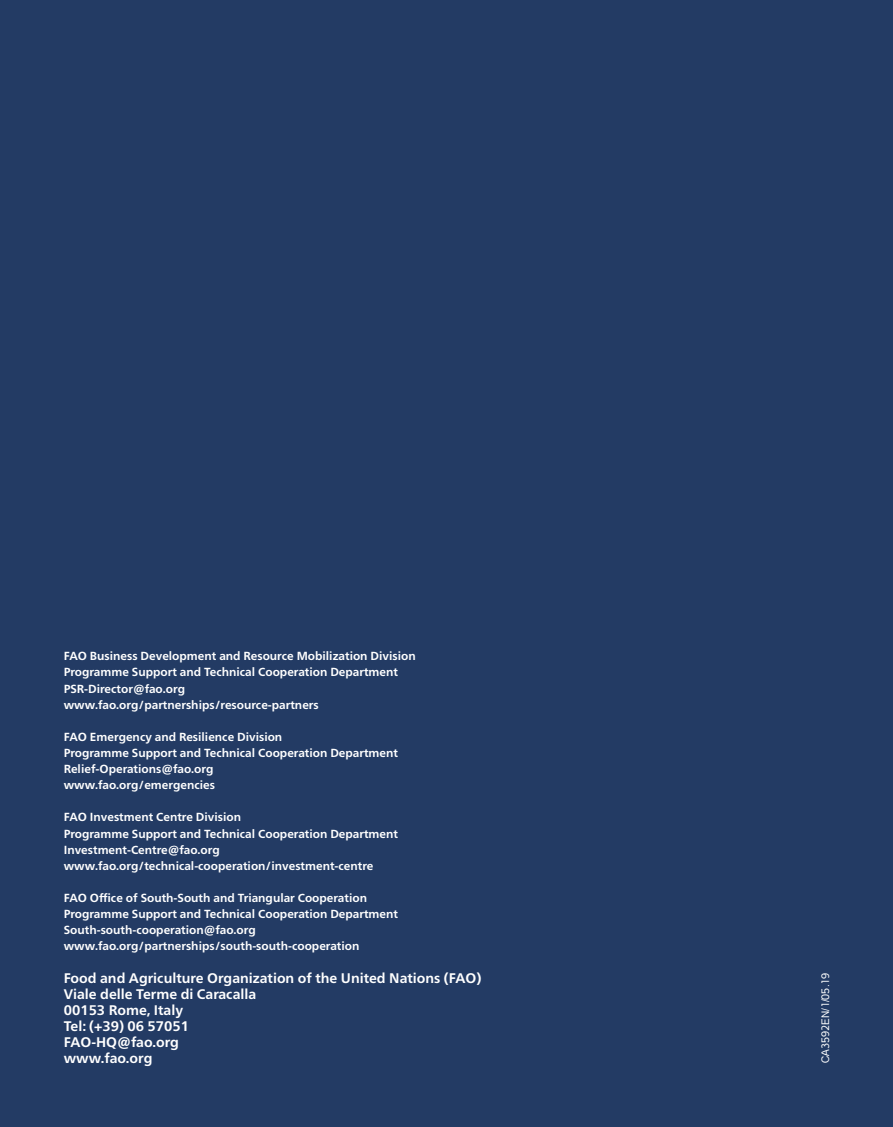
<style>
.page{position:relative;width:893px;height:1127px;background:#233b64}
.page>*{position:absolute;margin:0;border:0;box-sizing:border-box;transform-origin:0 0}
.t1{font:700 13.95px "Frutiger Neue LTCYR";color:#fff}
.t2{font:700 11.7px "Frutiger Neue LTCYR";color:#fff}
.t3{font:10.5px "Arial AMU";color:#fff}
</style>
<div class="page">
<p class="t2" style="left:64px;top:649px;width:353px">FAO Business Development and Resource Mobilization Division</p>
<p class="t2" style="left:64px;top:665px;width:336px">Programme Support and Technical Cooperation Department</p>
<p class="t2" style="left:64px;top:681px;width:123px">PSR-Director@fao.org</p>
<p class="t2" style="left:64px;top:697px;width:256px">www.fao.org/partnerships/resource-partners</p>
<p class="t2" style="left:64px;top:730px;width:220px">FAO Emergency and Resilience Division</p>
<p class="t2" style="left:64px;top:746px;width:336px">Programme Support and Technical Cooperation Department</p>
<p class="t2" style="left:64px;top:762px;width:151px">Relief-Operations@fao.org</p>
<p class="t2" style="left:64px;top:778px;width:153px">www.fao.org/emergencies</p>
<p class="t2" style="left:64px;top:810px;width:179px">FAO Investment Centre Division</p>
<p class="t2" style="left:64px;top:826px;width:336px">Programme Support and Technical Cooperation Department</p>
<p class="t2" style="left:64px;top:843px;width:158px">Investment-Centre@fao.org</p>
<p class="t2" style="left:64px;top:859px;width:311px">www.fao.org/technical-cooperation/investment-centre</p>
<p class="t2" style="left:64px;top:891px;width:305px">FAO Office of South-South and Triangular Cooperation</p>
<p class="t2" style="left:64px;top:907px;width:336px">Programme Support and Technical Cooperation Department</p>
<p class="t2" style="left:64px;top:923px;width:194px">South-south-cooperation@fao.org</p>
<p class="t2" style="left:64px;top:939px;width:297px">www.fao.org/partnerships/south-south-cooperation</p>
<p class="t1" style="left:64px;top:969px;width:419px">Food and Agriculture Organization of the United Nations (FAO)</p>
<p class="t1" style="left:64px;top:985px;width:194px">Viale delle Terme di Caracalla</p>
<p class="t1" style="left:64px;top:1002px;width:121px">00153 Rome, Italy</p>
<p class="t1" style="left:64px;top:1018px;width:127px">Tel: (+39) 06 57051</p>
<p class="t1" style="left:64px;top:1034px;width:117px">FAO-HQ@fao.org</p>
<p class="t1" style="left:64px;top:1050px;width:90px">www.fao.org</p>
<p class="t3" style="left:820px;top:1063px;width:92px;rotate:-90deg">CA3592EN/1/05.19</p>
</div>
